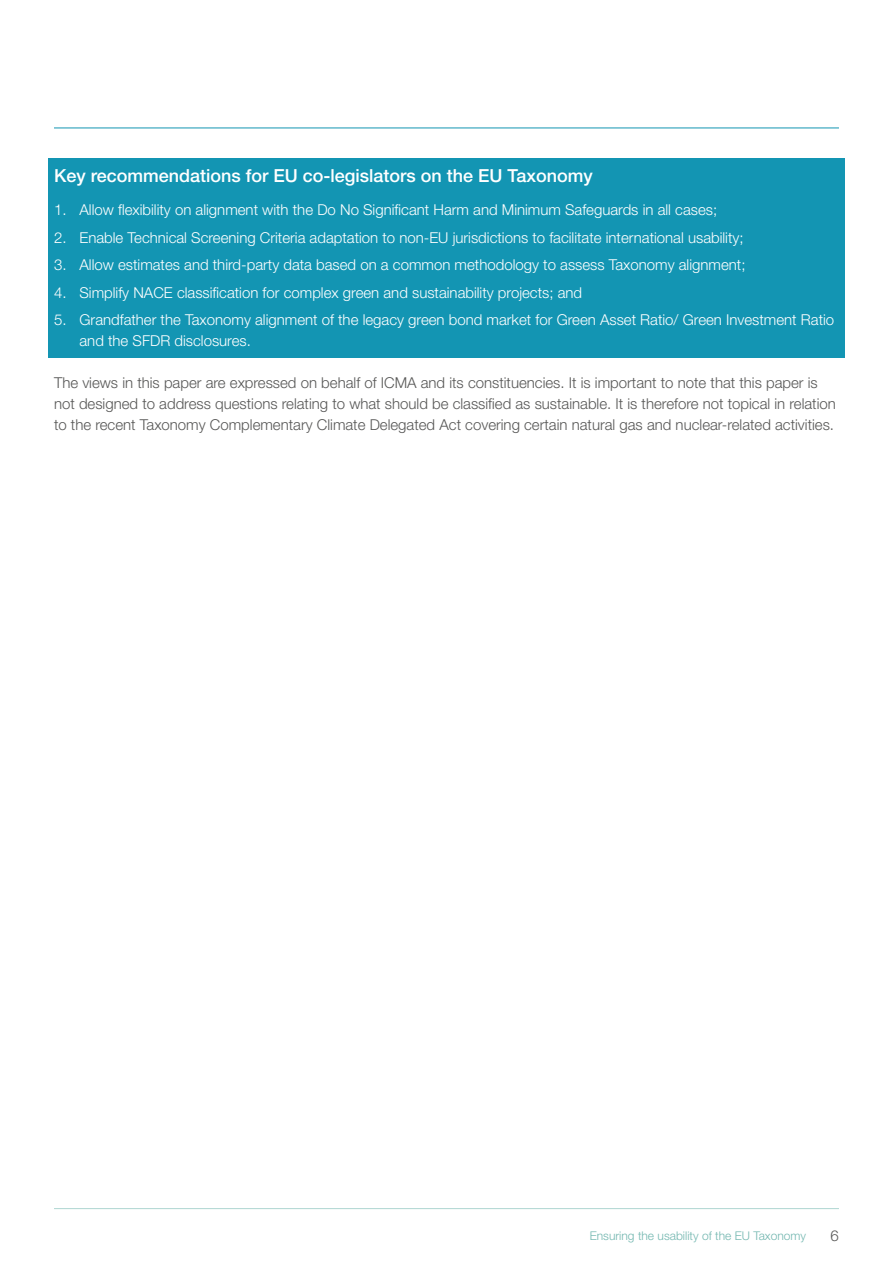
<style>
.page{position:relative;width:893px;height:1263px;background:#fff}
.page>*{position:absolute;margin:0;border:0;box-sizing:border-box;transform-origin:0 0}
.t1{font:500 18px "Helvetica Neue LT Std";color:#fff}
.t2{font:300 15px/21px "Helvetica Neue LT Std";color:#fff}
.t3{font:300 15px/21px "Helvetica Neue LT Std";color:#575756}
.t4{font:300 12px "Helvetica Neue LT Std";color:#73b7b0}
</style>
<div class="page">
<hr style="left:54px;top:128px;width:785px;height:1px;background:#1395b3">
<hr style="left:54px;top:1208px;width:785px;height:1px;background:#73b7b0">
<div style="left:48px;top:158px;width:797px;height:200px;background:#1395b3"></div>
<p class="t1" style="left:54px;top:165px;width:540px">Key recommendations for EU co-legislators on the EU Taxonomy</p>
<p class="t2" style="left:54px;top:199px;width:665px">1. Allow flexibility on alignment with the Do No Significant Harm and Minimum Safeguards in all cases;</p>
<p class="t2" style="left:54px;top:227px;width:691px">2. Enable Technical Screening Criteria adaptation to non-EU jurisdictions to facilitate international usability;</p>
<p class="t2" style="left:54px;top:254px;width:693px">3. Allow estimates and third-party data based on a common methodology to assess Taxonomy alignment;</p>
<p class="t2" style="left:54px;top:281px;width:530px">4. Simplify NACE classification for complex green and sustainability projects; and</p>
<p class="t2" style="left:80px;top:309px;width:756px;text-indent:-26px">5. Grandfather the Taxonomy alignment of the legacy green bond market for Green Asset Ratio/ Green Investment Ratio and the SFDR disclosures.</p>
<p class="t3" style="left:54px;top:372px;width:783px">The views in this paper are expressed on behalf of ICMA and its constituencies. It is important to note that this paper is not designed to address questions relating to what should be classified as sustainable. It is therefore not topical in relation to the recent Taxonomy Complementary Climate Delegated Act covering certain natural gas and nuclear-related activities.</p>
<p class="t4" style="left:590px;top:1229px;width:218px">Ensuring the usability of the EU Taxonomy</p>
<p class="t3" style="left:831px;top:1225px;width:10px">6</p>
</div>
